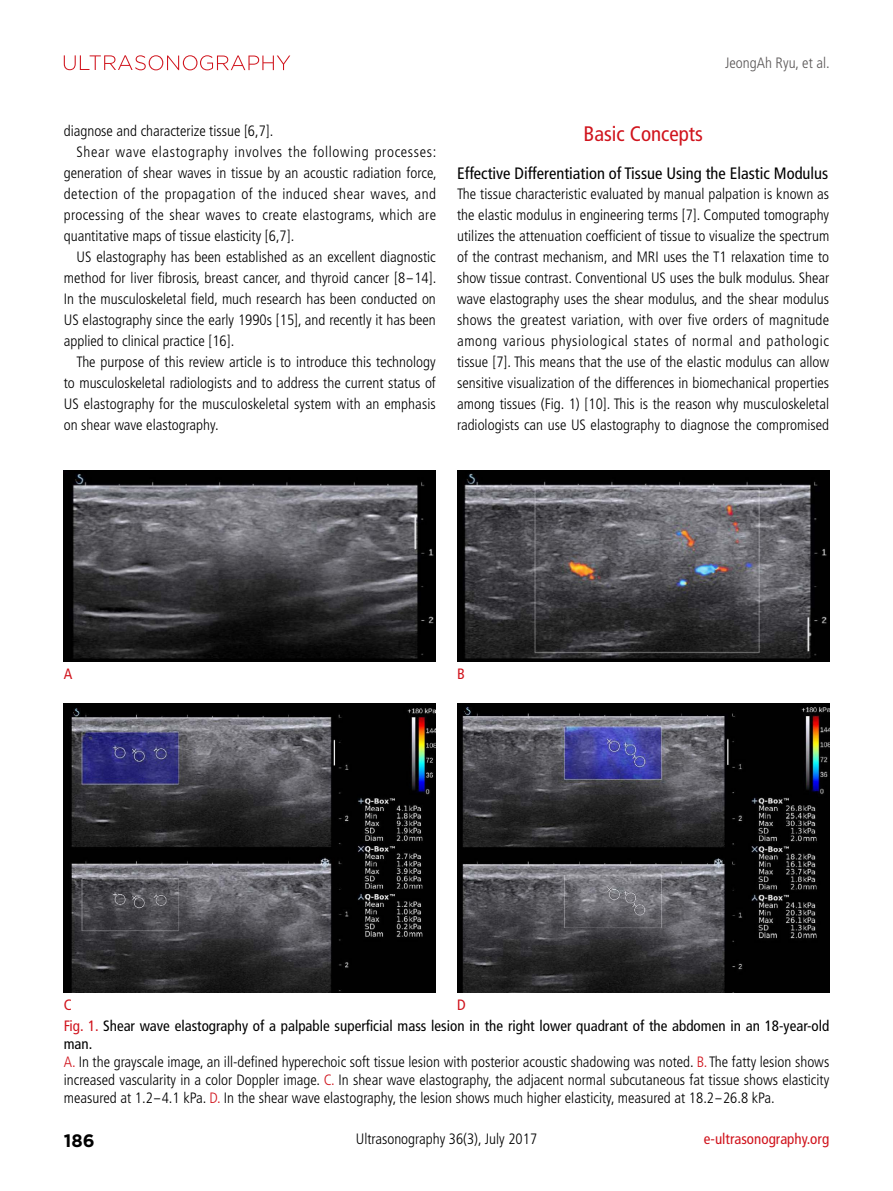
<style>
.page{position:relative;width:893px;height:1191px;background:#fff}
.page>*{position:absolute;margin:0;border:0;box-sizing:border-box;transform-origin:0 0}
.t1{font:condensed 21px "Frutiger LT Std";color:#d0131c}
.t2{font:700 18px "Gotham";color:#000}
.t3{font:condensed 16.5px "Frutiger LT Std";color:#000}
.t4{font:300 condensed 15px/21px "Frutiger LT Std";color:#000;text-align:justify}
.t5{font:300 condensed 15px "Frutiger LT Std";letter-spacing:.02em;color:#000}
.t6{font:300 condensed 15px "Frutiger LT Std";letter-spacing:.04em;color:#000}
.t7{font:300 condensed 15px "Frutiger LT Std";letter-spacing:.03em;color:#000}
.t8{font:condensed 15px "Frutiger LT Std";color:#d0131c}
.t9{font:300 condensed 15px "Frutiger LT Std";color:#5a5757}
.s1{font-weight:400;color:#d0131c}
.s2{font-weight:400}
.s3{color:#d0131c}
</style>
<div class="page">
<svg style="left:64px;top:55px;width:226px;height:15px"></svg>
<img style="left:64px;top:470px;width:372px;height:192px">
<img style="left:457px;top:470px;width:372px;height:192px">
<img style="left:64px;top:703px;width:372px;height:289px">
<img style="left:457px;top:703px;width:372px;height:289px">
<p class="t4" style="left:64px;top:120px;width:211px">diagnose and characterize tissue [6,7].</p>
<p class="t6" style="left:77px;top:143px;width:361px">Shear wave elastography involves the following processes:</p>
<p class="t4" style="left:64px;top:162px;width:374px">generation of shear waves in tissue by an acoustic radiation force,</p>
<p class="t7" style="left:64px;top:185px;width:374px">detection of the propagation of the induced shear waves, and</p>
<p class="t5" style="left:64px;top:206px;width:374px">processing of the shear waves to create elastograms, which are</p>
<p class="t4" style="left:64px;top:225px;width:232px">quantitative maps of tissue elasticity [6,7].</p>
<p class="t4" style="left:77px;top:246px;width:361px">US elastography has been established as an excellent diagnostic</p>
<p class="t4" style="left:64px;top:267px;width:374px">method for liver fibrosis, breast cancer, and thyroid cancer [8-14].</p>
<p class="t4" style="left:64px;top:288px;width:374px">In the musculoskeletal field, much research has been conducted on</p>
<p class="t4" style="left:64px;top:309px;width:374px">US elastography since the early 1990s [15], and recently it has been</p>
<p class="t4" style="left:64px;top:330px;width:172px">applied to clinical practice [16].</p>
<p class="t4" style="left:77px;top:351px;width:361px">The purpose of this review article is to introduce this technology</p>
<p class="t4" style="left:64px;top:372px;width:374px">to musculoskeletal radiologists and to address the current status of</p>
<p class="t4" style="left:64px;top:393px;width:374px">US elastography for the musculoskeletal system with an emphasis</p>
<p class="t4" style="left:64px;top:414px;width:156px">on shear wave elastography.</p>
<p class="t9" style="left:725px;top:54px;width:106px">JeongAh Ryu, et al.</p>
<h1 class="t1" style="left:583px;top:121px;width:121px">Basic Concepts</h1>
<p class="t3" style="left:457px;top:164px;width:373px">Effective Differentiation of Tissue Using the Elastic Modulus</p>
<p class="t4" style="left:457px;top:183px;width:374px">The tissue characteristic evaluated by manual palpation is known as the elastic modulus in engineering terms [7]. Computed tomography utilizes the attenuation coefficient of tissue to visualize the spectrum of the contrast mechanism, and MRI uses the T1 relaxation time to show tissue contrast. Conventional US uses the bulk modulus. Shear wave elastography uses the shear modulus, and the shear modulus shows the greatest variation, with over five orders of magnitude among various physiological states of normal and pathologic tissue [7]. This means that the use of the elastic modulus can allow sensitive visualization of the differences in biomechanical properties among tissues (Fig. 1) [10]. This is the reason why musculoskeletal radiologists can use US elastography to diagnose the compromised</p>
<p class="t8" style="left:64px;top:665px;width:10px">A</p>
<p class="t8" style="left:457px;top:665px;width:9px">B</p>
<p class="t8" style="left:64px;top:996px;width:10px">C</p>
<p class="t8" style="left:457px;top:996px;width:10px">D</p>
<p class="t4" style="left:64px;top:1017px;width:767px;line-height:18px;text-align:left"><span class="s1">Fig. 1.</span> <span class="s2">Shear wave elastography of a palpable superficial mass lesion in the right lower quadrant of the abdomen in an 18-year-old man.<br></span><span class="s3">A.</span> In the grayscale image, an ill-defined hyperechoic soft tissue lesion with posterior acoustic shadowing was noted. <span class="s3">B.</span> The fatty lesion shows increased vascularity in a color Doppler image. <span class="s3">C.</span> In shear wave elastography, the adjacent normal subcutaneous fat tissue shows elasticity measured at 1.2-4.1 kPa. <span class="s3">D.</span> In the shear wave elastography, the lesion shows much higher elasticity, measured at 18.2-26.8 kPa.</p>
<p class="t2" style="left:64px;top:1130px;width:32px">186</p>
<p class="t4" style="left:356px;top:1128px;width:183px">Ultrasonography 36(3), July 2017</p>
<p class="t8" style="left:704px;top:1130px;width:127px">e-ultrasonography.org</p>
</div>
